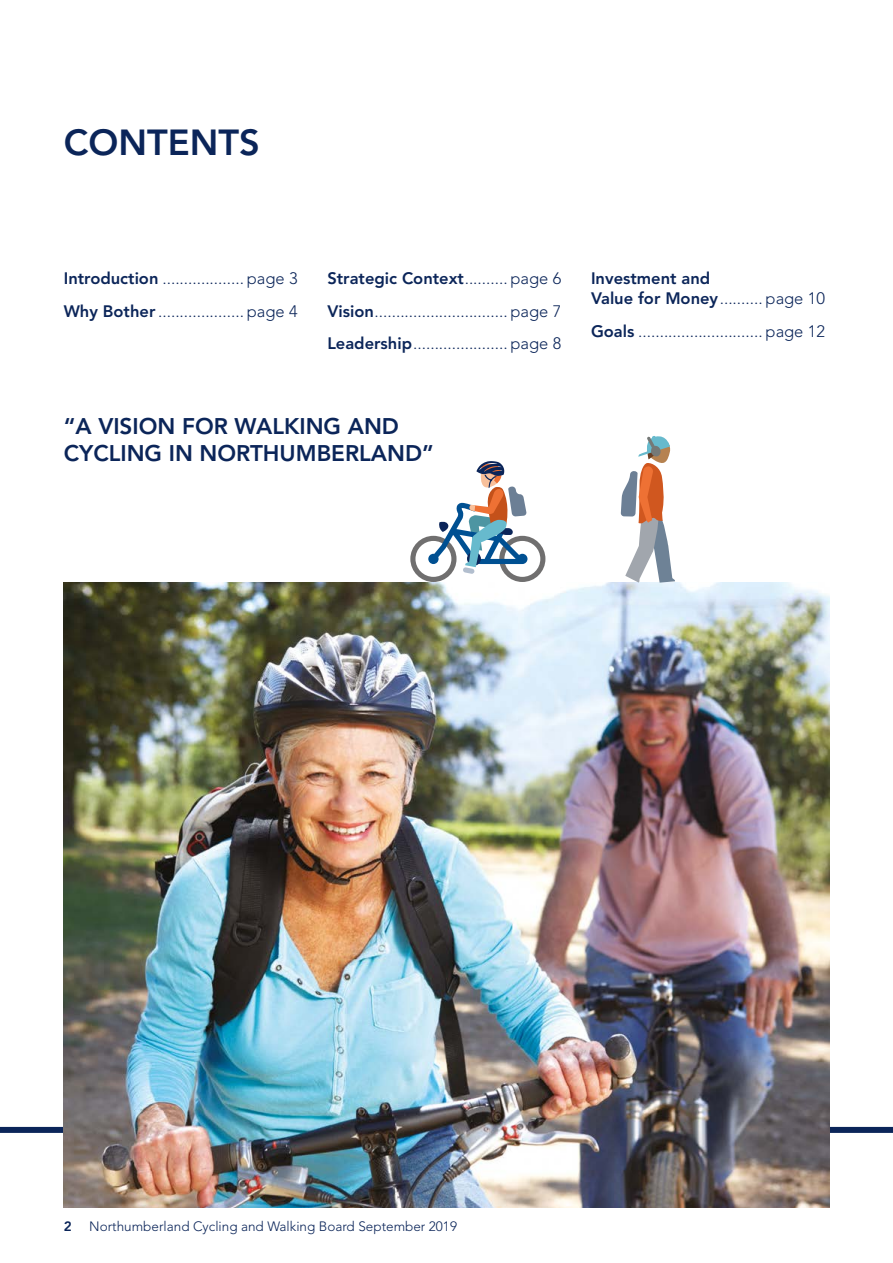
<style>
.page{position:relative;width:893px;height:1263px;background:#fff}
.page>*{position:absolute;margin:0;border:0;box-sizing:border-box;transform-origin:0 0}
.t1{font:800 36px "Avenir";color:#0b2559}
.t2{font:800 22.5px/27px "Avenir";color:#0b2559}
.t3{font:300 16.5px/32.5px "Avenir";color:#0b2559}
.t4{font:800 16.5px/19.8px "Avenir";color:#0b2559}
.t5{font:300 13.5px "Avenir";color:#0b2559}
.t6{font:800 13.5px "Avenir";color:#0b2559}
.s1{font-weight:800}
.s2{font-weight:300}
</style>
<div class="page">
<hr style="left:892px;top:0;width:1px;height:1263px;background:#fd0">
<div style="left:0;top:1127px;width:893px;height:6px;background:#0b2559"></div>
<img style="left:64px;top:582px;width:765px;height:626px">
<svg style="left:621px;top:436px;width:54px;height:147px"></svg>
<svg style="left:410px;top:461px;width:135px;height:121px"></svg>
<h1 class="t1" style="left:64px;top:121px;width:197px">CONTENTS</h1>
<p class="t3" style="left:64px;top:262px;width:235px"><span class="s1">Introduction</span> ................... page 3<br><span class="s1">Why Bother</span> .................... page 4</p>
<p class="t3" style="left:327px;top:262px;width:235px;text-align:justify"><span class="s1">Strategic Context</span>.......... page 6<br><span class="s1">Vision</span>............................... page 7<br><span class="s1">Leadership</span>...................... page 8</p>
<p class="t4" style="left:591px;top:269px;width:235px">Investment and<br>Value for Money<span class="s2">.......... page 10</span></p>
<p class="t3" style="left:591px;top:315px;width:235px"><span class="s1">Goals</span> ............................. page 12</p>
<h2 class="t2" style="left:64px;top:413px;width:372px">“A VISION FOR WALKING AND<br>CYCLING IN NORTHUMBERLAND”</h2>
<p class="t6" style="left:64px;top:1218px;width:9px">2</p>
<p class="t5" style="left:89px;top:1218px;width:369px">Northumberland Cycling and Walking Board September 2019</p>
</div>
